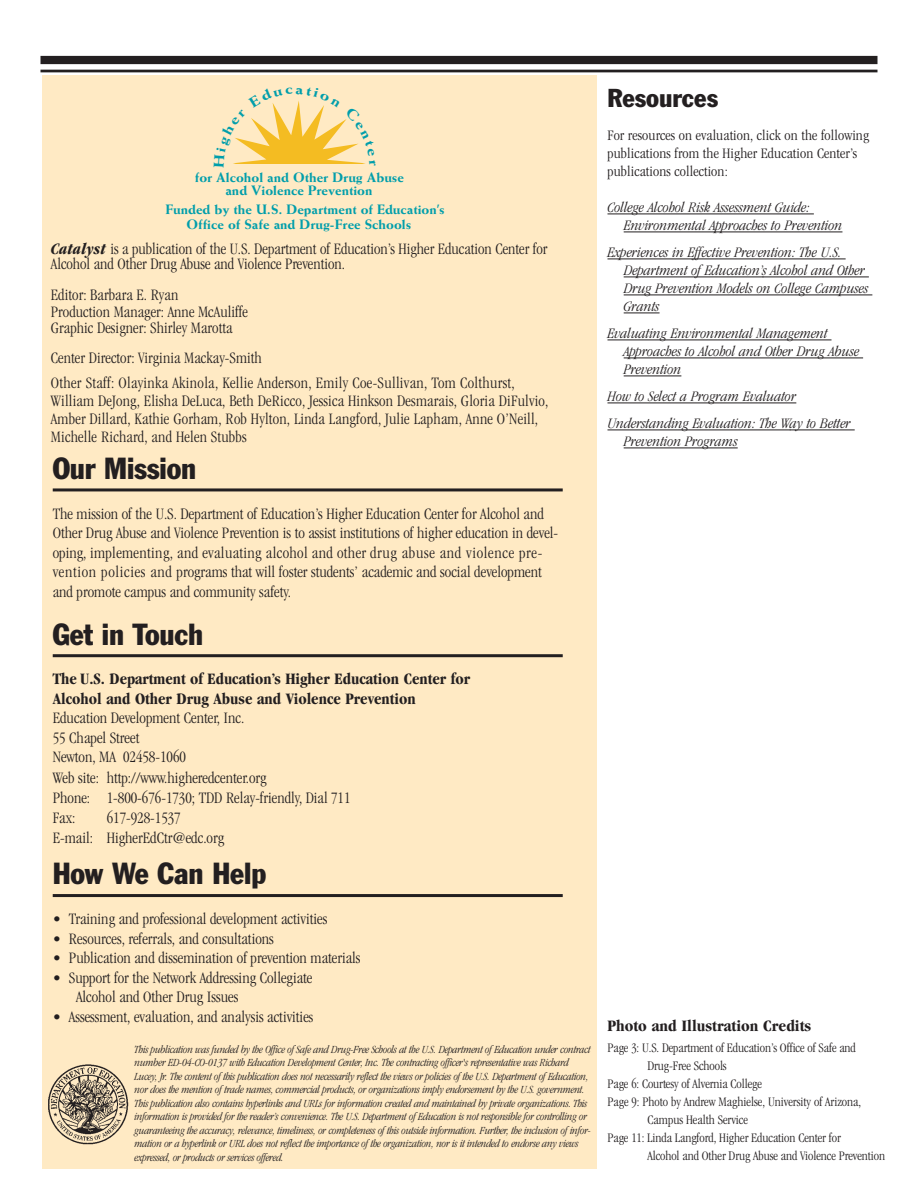
<style>
.page{position:relative;width:918px;height:1188px;background:#fff}
.page>*{position:absolute;margin:0;border:0;box-sizing:border-box;transform-origin:0 0}
.t1{font:condensed 30px "Franklin Gothic";letter-spacing:-.005em;color:#231f20}
.t2{font:condensed 25.5px "Franklin Gothic";color:#231f20;scale:1.05 1}
.t3{font:300 condensed 16.5px/19.5px "Garamond";color:#231f20}
.t4{font:300 condensed 16.5px/24.8px "Garamond";letter-spacing:.02em;color:#231f20}
.t5{font:700 condensed 16.5px/19.5px "Garamond";color:#231f20}
.t6{font:700 condensed 16.5px "Garamond";color:#231f20;scale:1.05 1}
.t7{font:italic 300 condensed 15px/18px "Garamond";color:#231f20;scale:1.05 1}
.t8{font:300 condensed 15px/18px "Garamond";letter-spacing:.01em;color:#231f20;scale:1.05 1}
.t9{font:800 13.65px/13.2px "Weiss";color:#009eab;text-align:center}
.t10{font:300 condensed 13.5px "Garamond";letter-spacing:-.005em;color:#231f20}
.t11{font:italic 300 condensed 11.25px/13.5px "Garamond";letter-spacing:-.02em;color:#231f20}
.s1{font-weight:700;font-style:italic}
.s2{font-size:15.75px}
</style>
<div class="page">
<div style="left:40px;top:56px;width:838px;height:8px;background:#231f20"></div>
<hr style="left:40px;top:70px;width:838px;height:2px;background:#231f20">
<div style="left:42px;top:75px;width:554px;height:1093px;background:#ffeac4"></div>
<hr style="left:53px;top:488px;width:510px;height:3px;background:#231f20">
<hr style="left:53px;top:654px;width:510px;height:3px;background:#231f20">
<hr style="left:53px;top:894px;width:510px;height:3px;background:#231f20">
<img style="left:48px;top:1064px;width:81px;height:81px">
<hr style="left:608px;top:214px;width:206px;height:1px;background:#231f20">
<hr style="left:624px;top:232px;width:218px;height:1px;background:#231f20">
<hr style="left:608px;top:259px;width:238px;height:1px;background:#231f20">
<hr style="left:624px;top:277px;width:139px;height:1px;background:#231f20">
<hr style="left:763px;top:277px;width:106px;height:1px;background:#231f20">
<hr style="left:624px;top:295px;width:248px;height:1px;background:#231f20">
<hr style="left:624px;top:313px;width:36px;height:1px;background:#231f20">
<hr style="left:608px;top:340px;width:224px;height:1px;background:#231f20">
<hr style="left:624px;top:358px;width:239px;height:1px;background:#231f20">
<hr style="left:624px;top:376px;width:57px;height:1px;background:#231f20">
<hr style="left:608px;top:403px;width:188px;height:1px;background:#231f20">
<hr style="left:608px;top:430px;width:182px;height:1px;background:#231f20">
<hr style="left:790px;top:430px;width:65px;height:1px;background:#231f20">
<hr style="left:624px;top:448px;width:114px;height:1px;background:#231f20">
<svg style="left:214px;top:101px;width:162px;height:797px"></svg>
<p class="t9" style="left:195px;top:172px;width:211px">for Alcohol and Other Drug Abuse and Violence Prevention</p>
<p class="t9" style="left:187px;top:203px;width:260px;line-height:14.9px;text-align:left;text-indent:-21px">Funded by the U.S. Department of Education’s<br>Office of Safe and Drug-Free Schools</p>
<p class="t3" style="left:51px;top:242px;width:498px;line-height:15px"><span class="s1">Catalyst</span> is a publication of the U.S. Department of Education’s Higher Education Center for<br>Alcohol and Other Drug Abuse and Violence Prevention.</p>
<p class="t3" style="left:51px;top:288px;width:199px;line-height:16.5px">Editor: Barbara E. Ryan<br>Production Manager: Anne McAuliffe<br>Graphic Designer: Shirley Marotta</p>
<p class="t4" style="left:51px;top:347px;width:465px">Center Director: Virginia Mackay-Smith<br>Other Staff: Olayinka Akinola, Kellie Anderson, Emily Coe-Sullivan, Tom Colthurst,</p>
<p class="t3" style="left:51px;top:393px;width:499px;line-height:18px">William DeJong, Elisha DeLuca, Beth DeRicco, Jessica Hinkson Desmarais, Gloria DiFulvio,<br>Amber Dillard, Kathie Gorham, Rob Hylton, Linda Langford, Julie Lapham, Anne O’Neill,<br>Michelle Richard, and Helen Stubbs</p>
<h1 class="t1" style="left:53px;top:457px;width:145px">Our Mission</h1>
<p class="t3" style="left:53px;top:505px;width:507px">The mission of the U.S. Department of Education’s Higher Education Center for Alcohol and Other Drug Abuse and Violence Prevention is to assist institutions of higher education in devel&shy;oping, implementing, and evaluating alcohol and other drug abuse and violence pre&shy;vention policies and programs that will foster students’ academic and social development and promote campus and community safety.</p>
<h1 class="t1" style="left:53px;top:623px;width:152px">Get in Touch</h1>
<p class="t5" style="left:53px;top:671px;width:419px">The U.S. Department of Education’s Higher Education Center for<br>Alcohol and Other Drug Abuse and Violence Prevention</p>
<p class="t3" style="left:53px;top:709px;width:299px;line-height:20px">Education Development Center, Inc.<br>55 Chapel Street<br>Newton, MA 02458-1060<br>Web site: http://www.higheredcenter.org<br>Phone: 1-800-676-1730; TDD Relay-friendly, Dial 711<br>Fax:</p>
<p class="t3" style="left:53px;top:809px;width:173px;line-height:20.2px;text-indent:54px">617-928-1537<br>E-mail: HigherEdCtr@edc.org</p>
<h1 class="t1" style="left:53px;top:863px;width:215px">How We Can Help</h1>
<p class="t3" style="left:53px;top:910px;width:276px">• Training and professional development activities</p>
<p class="t3" style="left:53px;top:930px;width:223px">• Resources, referrals, and consultations</p>
<p class="t3" style="left:53px;top:949px;width:309px">• Publication and dissemination of prevention materials</p>
<p class="t3" style="left:76px;top:969px;width:238px;text-indent:-23px">• Support for the Network Addressing Collegiate<br>Alcohol and Other Drug Issues</p>
<p class="t3" style="left:53px;top:1008px;width:262px">• Assessment, evaluation, and analysis activitie<span class="s2">s</span></p>
<p class="t11" style="left:135px;top:1043px;width:458px">This publication was funded by the Office of Safe and Drug-Free Schools at the U.S. Department of Education under contract number ED-04-CO-0137 with Education Development Center, Inc. The contracting officer's representative was Richard Lucey, Jr. The content of this publication does not necessarily reflect the views or policies of the U.S. Department of Education, nor does the mention of trade names, commercial products, or organizations imply endorsement by the U.S. government.<br>This publication also contains hyperlinks and URLs for information created and maintained by private organizations. This information is provided for the reader’s convenience. The U.S. Department of Education is not responsible for controlling or guaranteeing the accuracy, relevance, timeliness, or completeness of this outside information. Further, the inclusion of infor&shy;mation or a hyperlink or URL does not reflect the importance of the organization, nor is it intended to endorse any views expressed, or products or services offered.</p>
<h2 class="t2" style="left:608px;top:89px;width:107px">Resources</h2>
<p class="t8" style="left:608px;top:128px;width:251px">For resources on evaluation, click on the following publications from the Higher Education Center’s publications collection:</p>
<p class="t7" style="left:624px;top:200px;width:210px;text-indent:-16px">College Alcohol Risk Assessment Guide:<br>Environmental Approaches to Prevention</p>
<p class="t7" style="left:624px;top:245px;width:235px;text-indent:-16px">Experiences in Effective Prevention: The U.S.<br>Department of Education’s Alcohol and Other Drug Prevention Models on College Campuses Grants</p>
<p class="t7" style="left:624px;top:326px;width:226px;text-indent:-16px">Evaluating Environmental Management<br>Approaches to Alcohol and Other Drug Abuse<br>Prevention</p>
<p class="t7" style="left:608px;top:384px;width:233px;line-height:27px">How to Select a Program Evaluator<br>Understanding Evaluation: The Way to Better</p>
<p class="t7" style="left:624px;top:434px;width:110px">Prevention Programs</p>
<p class="t6" style="left:608px;top:1019px;width:196px">Photo and Illustration Credits</p>
<p class="t10" style="left:608px;top:1042px;width:250px">Page 3: U.S. Department of Education’s Office of Safe and</p>
<p class="t10" style="left:647px;top:1060px;width:81px">Drug-Free Schools</p>
<p class="t10" style="left:608px;top:1078px;width:156px">Page 6: Courtesy of Alvernia College</p>
<p class="t10" style="left:608px;top:1096px;width:255px">Page 9: Photo by Andrew Maghielse, University of Arizona,</p>
<p class="t10" style="left:648px;top:1114px;width:102px">Campus Health Service</p>
<p class="t10" style="left:608px;top:1132px;width:235px">Page 11: Linda Langford, Higher Education Center for</p>
<p class="t10" style="left:647px;top:1150px;width:239px">Alcohol and Other Drug Abuse and Violence Prevention</p>
</div>
